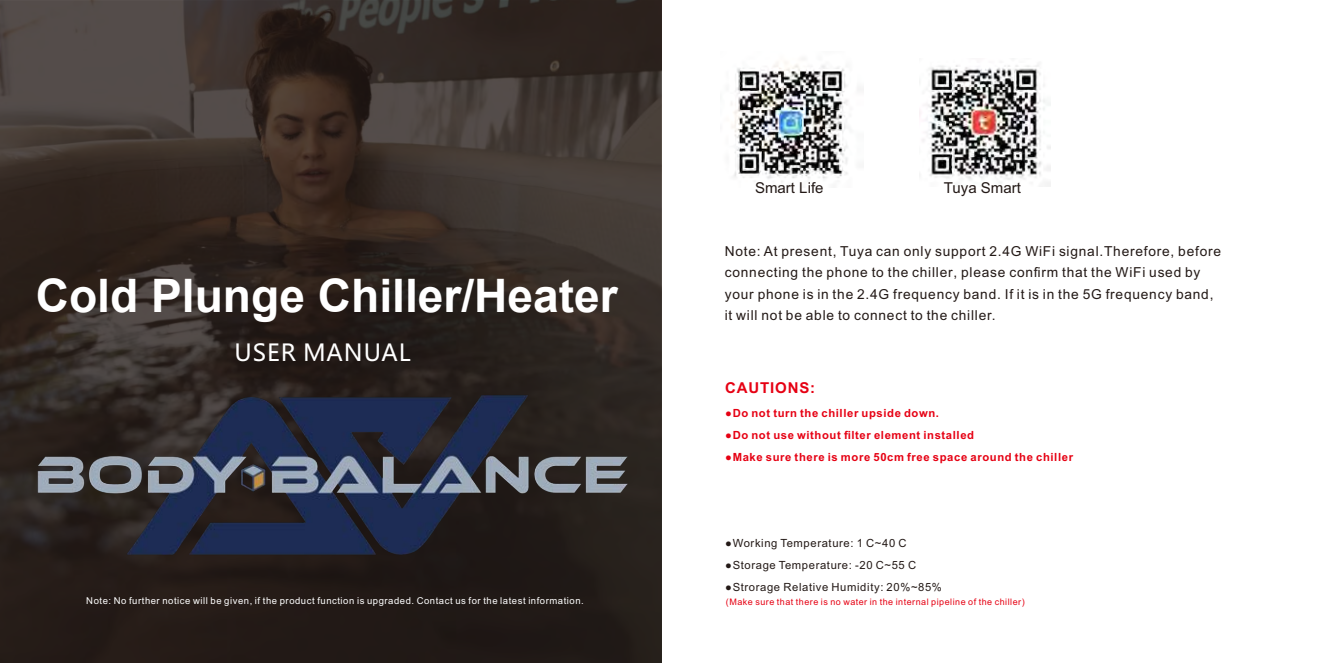
<style>
.page{position:relative;width:1326px;height:663px;background:#fff}
.page>*{position:absolute;margin:0;border:0;box-sizing:border-box;transform-origin:0 0}
.t1{font:700 46.12px "Arial";color:#fff}
.t2{font:23.25px "Microsoft Ya Hei";letter-spacing:.04em;color:#fff}
.t3{font:15px "Arial";color:#231916}
.t4{font:700 15px "Arial";letter-spacing:.055em;color:#e60013}
.t5{font:13.75px/21.5px "Arial";letter-spacing:.055em;color:#231916}
.t6{font:700 11.25px "Arial";letter-spacing:.055em;color:#e60013}
.t7{font:11.25px "Arial";letter-spacing:.055em;color:#231916}
.t8{font:9.5px "Arial";letter-spacing:.055em;color:#fff}
.t9{font:9px "Arial";letter-spacing:.055em;color:#e60013}
</style>
<div class="page">
<img style="left:731px;top:58px;width:132px;height:124px">
<img style="left:919px;top:64px;width:130px;height:122px">
<svg style="left:0;top:0;width:661px;height:663px;background:#332a25"></svg>
<img style="left:27px;top:387px;width:600px;height:175px">
<h1 class="t1" style="left:36px;top:263px;width:583px">Cold Plunge Chiller/Heater</h1>
<h2 class="t2" style="left:234px;top:342px;width:178px">USER MANUAL</h2>
<p class="t8" style="left:86px;top:596px;width:499px">Note: No further notice will be given, if the product function is upgraded. Contact us for the latest information.</p>
<p class="t3" style="left:755px;top:182px;width:70px">Smart Life</p>
<p class="t3" style="left:943px;top:182px;width:78px">Tuya Smart</p>
<p class="t5" style="left:724px;top:241px;width:498px">Note: At present, Tuya can only support 2.4G WiFi signal.Therefore, before connecting the phone to the chiller, please confirm that the WiFi used by your phone is in the 2.4G frequency band. If it is in the 5G frequency band, it will not be able to connect to the chiller.</p>
<p class="t4" style="left:725px;top:381px;width:91px">CAUTIONS:</p>
<p class="t6" style="left:725px;top:409px;width:215px">●Do not turn the chiller upside down.</p>
<p class="t6" style="left:725px;top:430px;width:250px">●Do not use without filter element installed</p>
<p class="t6" style="left:725px;top:452px;width:349px">●Make sure there is more 50cm free space around the chiller</p>
<p class="t7" style="left:725px;top:539px;width:183px">●Working Temperature: 1 C~40 C</p>
<p class="t7" style="left:725px;top:561px;width:192px">●Storage Temperature: -20 C~55 C</p>
<p class="t7" style="left:725px;top:582px;width:218px">●Strorage Relative Humidity: 20%~85%</p>
<p class="t9" style="left:726px;top:598px;width:300px">(Make sure that there is no water in the internal pipeline of the chiller)</p>
</div>
